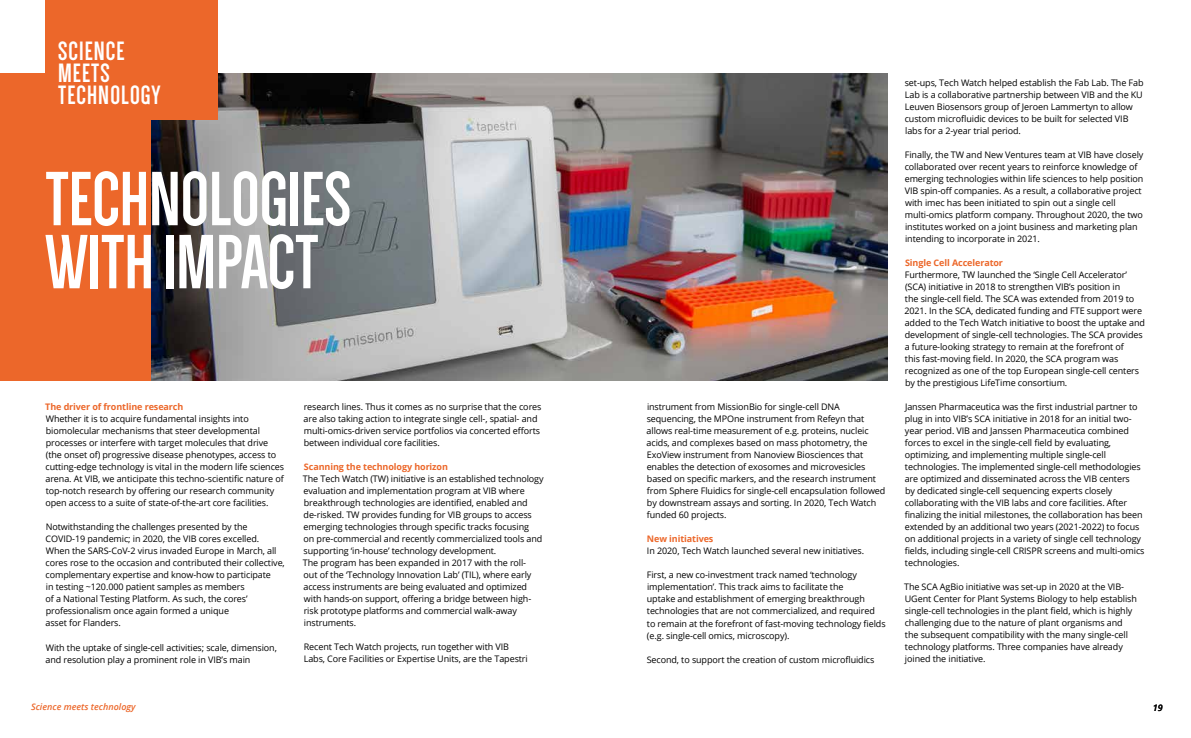
<style>
.page{position:relative;width:1191px;height:738px;background:#fff}
.page>*{position:absolute;margin:0;border:0;box-sizing:border-box;transform-origin:0 0}
.t1{font:700 79px/63px "Dense";color:#fff}
.t2{font:700 27.3px/21.8px "Dense";letter-spacing:.04em;color:#fff}
.t3{font:9px/12px "Open Sans";letter-spacing:-.01em;color:#000}
.t4{font:700 9px "Open Sans";letter-spacing:-.01em;color:#ec672a}
.t5{font:italic 600 9px "Open Sans";color:#ec672a}
.t6{font:italic 600 9px "Open Sans";color:#000}
</style>
<div class="page">
<div style="left:0;top:74px;width:887px;height:306px;background:#ec672a"></div>
<img style="left:152px;top:74px;width:735px;height:306px">
<div style="left:45px;top:0;width:172px;height:119px;background:#ec672a"></div>
<h2 class="t2" style="left:58px;top:41px;width:104px">SCIENCE<br>MEETS<br>TECHNOLOGY</h2>
<h1 class="t1" style="left:45px;top:168px;width:307px">TECHNOLOGIES<br>WITH IMPACT</h1>
<p class="t4" style="left:45px;top:400px;width:140px">The driver of frontline research</p>
<p class="t3" style="left:45px;top:412px;width:240px">Whether it is to acquire fundamental insights into biomolecular mechanisms that steer developmental processes or interfere with target molecules that drive (the onset of) progressive disease phenotypes, access to cutting-edge technology is vital in the modern life sciences arena. At VIB, we anticipate this techno-scientific nature of top-notch research by offering our research community open access to a suite of state-of-the-art core facilities.</p>
<p class="t3" style="left:45px;top:520px;width:241px">Notwithstanding the challenges presented by the COVID-19 pandemic; in 2020, the VIB cores excelled.<br>When the SARS-CoV-2 virus invaded Europe in March, all cores rose to the occasion and contributed their collective, complementary expertise and know-how to participate<br>in testing ~120.000 patient samples as members<br>of a National Testing Platform. As such, the cores’ professionalism once again formed a unique<br>asset for Flanders.</p>
<p class="t3" style="left:45px;top:640px;width:233px">With the uptake of single-cell activities; scale, dimension, and resolution play a prominent role in VIB’s main</p>
<p class="t3" style="left:303px;top:400px;width:239px">research lines. Thus it comes as no surprise that the cores are also taking action to integrate single cell-, spatial- and multi-omics-driven service portfolios via concerted efforts between individual core facilities.</p>
<p class="t4" style="left:304px;top:460px;width:146px">Scanning the technology horizon</p>
<p class="t3" style="left:303px;top:472px;width:242px">The Tech Watch (TW) initiative is an established technology evaluation and implementation program at VIB where breakthrough technologies are identified, enabled and de-risked. TW provides funding for VIB groups to access emerging technologies through specific tracks focusing<br>on pre-commercial and recently commercialized tools and supporting ‘in-house’ technology development.<br>The program has been expanded in 2017 with the roll-<br>out of the ‘Technology Innovation Lab’ (TIL), where early access instruments are being evaluated and optimized with hands-on support, offering a bridge between high&shy;risk prototype platforms and commercial walk-away instruments.</p>
<p class="t3" style="left:304px;top:640px;width:226px">Recent Tech Watch projects, run together with VIB<br>Labs, Core Facilities or Expertise Units, are the Tapestri</p>
<p class="t3" style="left:646px;top:400px;width:240px">instrument from MissionBio for single-cell DNA sequencing, the MPOne instrument from Refeyn that allows real-time measurement of e.g. proteins, nucleic acids, and complexes based on mass photometry, the ExoView instrument from Nanoview Biosciences that enables the detection of exosomes and microvesicles based on specific markers, and the research instrument from Sphere Fluidics for single-cell encapsulation followed by downstream assays and sorting. In 2020, Tech Watch funded 60 projects.</p>
<p class="t4" style="left:647px;top:532px;width:68px">New initiatives</p>
<p class="t3" style="left:647px;top:544px;width:219px">In 2020, Tech Watch launched several new initiatives.</p>
<p class="t3" style="left:647px;top:568px;width:240px">First, a new co-investment track named ‘technology implementation’. This track aims to facilitate the<br>uptake and establishment of emerging breakthrough technologies that are not commercialized, and required<br>to remain at the forefront of fast-moving technology fields (e.g. single-cell omics, microscopy).</p>
<p class="t3" style="left:646px;top:652px;width:229px">Second, to support the creation of custom microfluidics</p>
<p class="t3" style="left:904px;top:76px;width:240px">set-ups, Tech Watch helped establish the Fab Lab. The Fab Lab is a collaborative partnership between VIB and the KU Leuven Biosensors group of Jeroen Lammertyn to allow custom microfluidic devices to be built for selected VIB labs for a 2-year trial period.</p>
<p class="t3" style="left:904px;top:148px;width:240px">Finally, the TW and New Ventures team at VIB have closely collaborated over recent years to reinforce knowledge of emerging technologies within life sciences to help position VIB spin-off companies. As a result, a collaborative project with imec has been initiated to spin out a single cell multi-omics platform company. Throughout 2020, the two institutes worked on a joint business and marketing plan intending to incorporate in 2021.</p>
<p class="t4" style="left:905px;top:256px;width:99px">Single Cell Accelerator</p>
<p class="t3" style="left:904px;top:268px;width:242px">Furthermore, TW launched the ‘Single Cell Accelerator’ (SCA) initiative in 2018 to strengthen VIB’s position in<br>the single-cell field. The SCA was extended from 2019 to 2021. In the SCA, dedicated funding and FTE support were added to the Tech Watch initiative to boost the uptake and development of single-cell technologies. The SCA provides a future-looking strategy to remain at the forefront of<br>this fast-moving field. In 2020, the SCA program was recognized as one of the top European single-cell centers by the prestigious LifeTime consortium.</p>
<p class="t3" style="left:904px;top:400px;width:241px">Janssen Pharmaceutica was the first industrial partner to plug in into VIB’s SCA initiative in 2018 for an initial two&shy;year period. VIB and Janssen Pharmaceutica combined forces to excel in the single-cell field by evaluating, optimizing, and implementing multiple single-cell technologies. The implemented single-cell methodologies are optimized and disseminated across the VIB centers<br>by dedicated single-cell sequencing experts closely collaborating with the VIB labs and core facilities. After finalizing the initial milestones, the collaboration has been extended by an additional two years (2021-2022) to focus on additional projects in a variety of single cell technology fields, including single-cell CRISPR screens and multi-omics technologies.</p>
<p class="t3" style="left:904px;top:580px;width:234px">The SCA AgBio initiative was set-up in 2020 at the VIB-UGent Center for Plant Systems Biology to help establish single-cell technologies in the plant field, which is highly challenging due to the nature of plant organisms and the subsequent compatibility with the many single-cell technology platforms. Three companies have already joined the initiative.</p>
<p class="t5" style="left:31px;top:700px;width:106px">Science meets technology</p>
<p class="t6" style="left:1153px;top:701px;width:11px">19</p>
</div>
